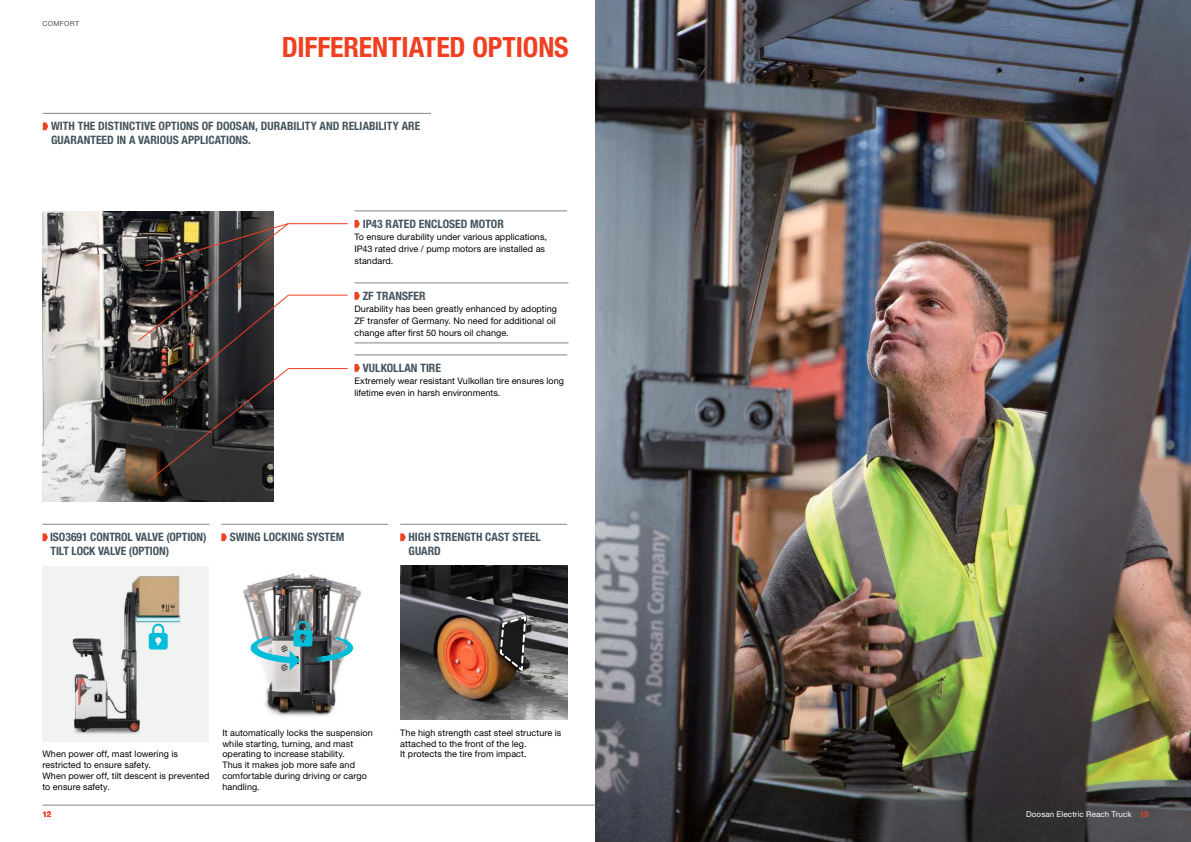
<style>
.page{position:relative;width:1191px;height:842px;background:#fff}
.page>*{position:absolute;margin:0;border:0;box-sizing:border-box;transform-origin:0 0}
.t1{font:700 condensed 28px "Helvetica Neue LT Pro";letter-spacing:-.005em;color:#ef4022}
.t2{font:700 condensed 11.6px/13.6px "Helvetica Neue LT Pro";color:#45545f}
.t3{font:9px/10.8px "Helvetica Neue LT Pro";letter-spacing:.01em;color:#000}
.t4{font:8px "Helvetica Neue LT Pro";letter-spacing:.015em;color:#fff}
.t5{font:700 8px "Helvetica Neue LT Pro";color:#ef4022}
.t6{font:7px "Helvetica Neue LT Pro";letter-spacing:.045em;color:#45545f}
.s1{font-weight:700;color:#ef4022}
</style>
<div class="page">
<img style="left:595px;top:0;width:595px;height:842px">
<hr style="left:43px;top:113px;width:388px;height:1px;background:#7e878c">
<svg style="left:43px;top:122px;width:5px;height:8px"></svg>
<hr style="left:221px;top:524px;width:167px;height:1px;background:#7e878c">
<svg style="left:221px;top:533px;width:6px;height:8px"></svg>
<hr style="left:400px;top:524px;width:167px;height:1px;background:#7e878c">
<svg style="left:400px;top:533px;width:6px;height:8px"></svg>
<hr style="left:43px;top:524px;width:166px;height:1px;background:#7e878c">
<svg style="left:43px;top:533px;width:5px;height:8px"></svg>
<hr style="left:354px;top:211px;width:213px;height:1px;background:#7e878c">
<svg style="left:354px;top:220px;width:6px;height:8px"></svg>
<hr style="left:354px;top:283px;width:214px;height:1px;background:#7e878c">
<hr style="left:354px;top:343px;width:214px;height:1px;background:#7e878c">
<svg style="left:354px;top:292px;width:6px;height:8px"></svg>
<hr style="left:354px;top:355px;width:213px;height:1px;background:#7e878c">
<svg style="left:354px;top:364px;width:6px;height:8px"></svg>
<hr style="left:43px;top:805px;width:552px;height:1px;background:#7e878c">
<img style="left:43px;top:211px;width:231px;height:291px">
<img style="left:400px;top:566px;width:167px;height:153px">
<div style="left:43px;top:566px;width:166px;height:175px;background:#f1f2f2"></div>
<img style="left:72px;top:576px;width:108px;height:158px">
<img style="left:242px;top:573px;width:120px;height:144px">
<svg style="left:250px;top:621px;width:103px;height:50px;background:#7da0a6"></svg>
<svg style="left:149px;top:624px;width:19px;height:25px"></svg>
<svg style="left:138px;top:223px;width:210px;height:259px"></svg>
<svg style="left:499px;top:614px;width:28px;height:60px;background:#4b4845"></svg>
<p class="t6" style="left:43px;top:21px;width:38px">COMFORT</p>
<h1 class="t1" style="left:282px;top:37px;width:288px">DIFFERENTIATED OPTIONS</h1>
<p class="t2" style="left:51px;top:121px;width:371px">WITH THE DISTINCTIVE OPTIONS OF DOOSAN, DURABILITY AND RELIABILITY ARE<br>GUARANTEED IN A VARIOUS APPLICATIONS.</p>
<p class="t2" style="left:363px;top:218px;width:143px">IP43 RATED ENCLOSED MOTOR</p>
<p class="t3" style="left:354px;top:232px;width:194px;line-height:12px">To ensure durability under various applications,<br>IP43 rated drive / pump motors are installed as standard.</p>
<p class="t2" style="left:363px;top:290px;width:64px">ZF TRANSFER</p>
<p class="t3" style="left:354px;top:304px;width:204px;line-height:12px">Durability has been greatly enhanced by adopting<br>ZF transfer of Germany. No need for additional oil change after first 50 hours oil change.</p>
<p class="t2" style="left:363px;top:362px;width:80px">VULKOLLAN TIRE</p>
<p class="t3" style="left:354px;top:376px;width:211px;line-height:12px">Extremely wear resistant Vulkollan tire ensures long lifetime even in harsh environments.</p>
<p class="t2" style="left:50px;top:531px;width:158px">ISO3691 CONTROL VALVE (OPTION)<br>TILT LOCK VALVE (OPTION)</p>
<p class="t2" style="left:230px;top:531px;width:116px">SWING LOCKING SYSTEM</p>
<p class="t2" style="left:408px;top:531px;width:134px">HIGH STRENGTH CAST STEEL<br>GUARD</p>
<p class="t3" style="left:43px;top:750px;width:168px">When power off, mast lowering is restricted to ensure safety.<br>When power off, tilt descent is prevented to ensure safety.</p>
<p class="t5" style="left:43px;top:810px;width:10px">12</p>
<p class="t3" style="left:222px;top:728px;width:152px">It automatically locks the suspension while starting, turning, and mast operating to increase stability.<br>Thus it makes job more safe and comfortable during driving or cargo handling.</p>
<p class="t3" style="left:400px;top:728px;width:163px">The high strength cast steel structure is attached to the front of the leg.<br>It protects the tire from impact.</p>
<p class="t4" style="left:1026px;top:811px;width:124px">Doosan Electric Reach Truck <span class="s1">13</span></p>
</div>
